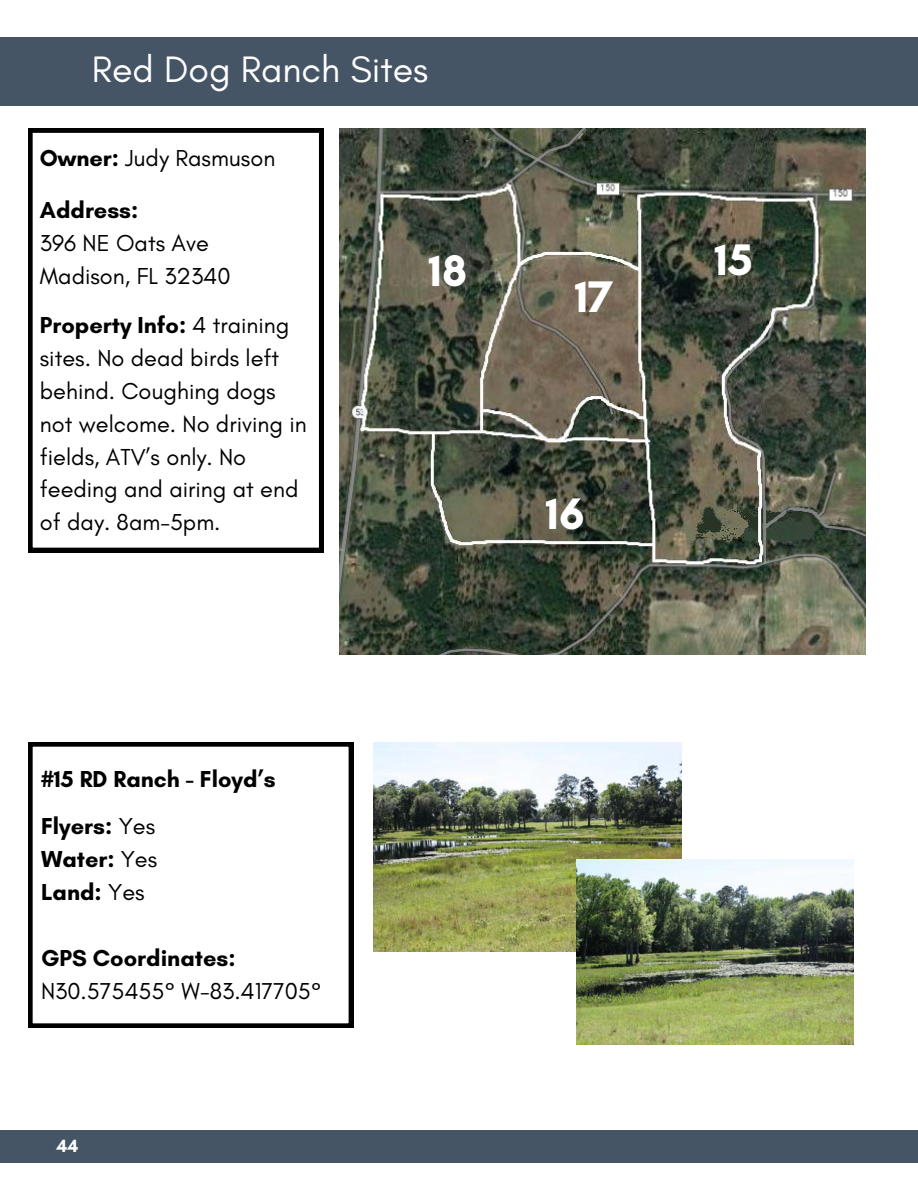
<style>
.page{position:relative;width:918px;height:1188px;background:#fff}
.page>*{position:absolute;margin:0;border:0;box-sizing:border-box;transform-origin:0 0}
.t1{font:700 45px "Glacial Indifference";color:#fff}
.t2{font:37.5px "Glacial Indifference";color:#fefefe}
.t3{font:23.55px/32.8px "Glacial Indifference";color:#000}
.t4{font:700 23.55px "Glacial Indifference";color:#000}
.t5{font:700 18px "Glacial Indifference";color:#fefefe}
.s1{font-weight:700}
.s2{font-weight:400}
</style>
<div class="page">
<div style="left:0;top:38px;width:918px;height:68px;background:#455565"></div>
<img style="left:339px;top:128px;width:527px;height:527px">
<svg style="left:28px;top:128px;width:295px;height:424px"></svg>
<div style="left:0;top:1130px;width:918px;height:33px;background:#455565"></div>
<svg style="left:28px;top:742px;width:325px;height:286px"></svg>
<img style="left:373px;top:742px;width:308px;height:209px">
<img style="left:576px;top:860px;width:277px;height:184px">
<p class="t2" style="left:92px;top:46px;width:338px">Red Dog Ranch Sites</p>
<p class="t3" style="left:40px;top:142px;width:237px"><span class="s1">Owner:</span> Judy Rasmuson</p>
<p class="t4" style="left:40px;top:196px;width:100px">Address:</p>
<p class="t3" style="left:40px;top:226px;width:171px">396 NE Oats Ave</p>
<p class="t3" style="left:40px;top:259px;width:192px">Madison, FL 32340</p>
<p class="t3" style="left:40px;top:309px;width:268px"><span class="s1">Property Info:</span> 4 training sites. No dead birds left behind. Coughing dogs not welcome. No driving in fields, ATV’s only. No feeding and airing at end of day. 8am-5pm.</p>
<p class="t1" style="left:429px;top:243px;width:40px">18</p>
<p class="t1" style="left:575px;top:269px;width:40px">17</p>
<p class="t1" style="left:546px;top:486px;width:40px">16</p>
<p class="t4" style="left:41px;top:765px;width:236px">#15 RD Ranch - Floyd’s</p>
<p class="t4" style="left:41px;top:812px;width:116px">Flyers: <span class="s2">Yes</span></p>
<p class="t4" style="left:41px;top:845px;width:118px">Water: <span class="s2">Yes</span></p>
<p class="t4" style="left:41px;top:877px;width:105px">Land: <span class="s2">Yes</span></p>
<p class="t4" style="left:41px;top:943px;width:196px">GPS Coordinates:</p>
<p class="t3" style="left:41px;top:974px;width:282px">N30.575455° W-83.417705°</p>
<p class="t5" style="left:57px;top:1135px;width:23px">44</p>
<p class="t1" style="left:715px;top:232px;width:39px">15</p>
</div>
